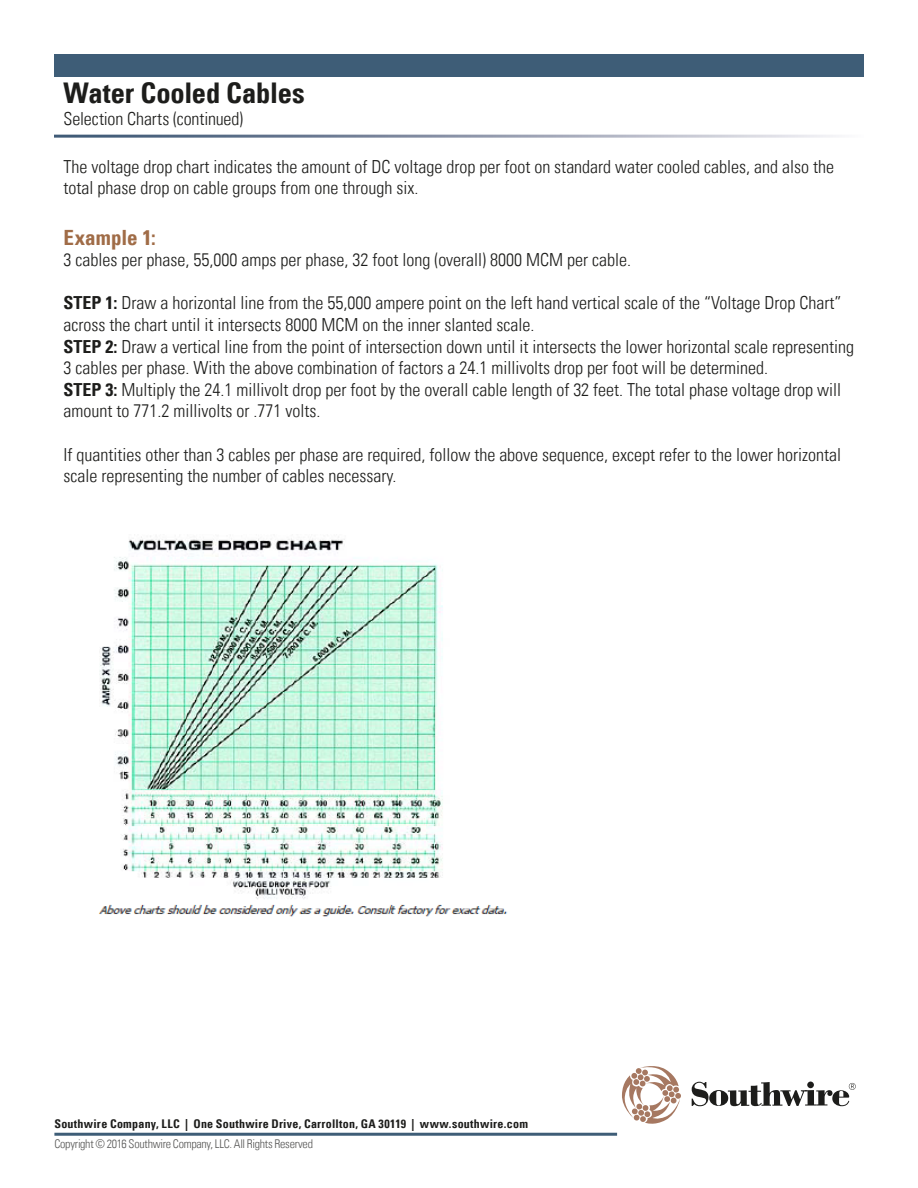
<style>
.page{position:relative;width:918px;height:1188px;background:#fff}
.page>*{position:absolute;margin:0;border:0;box-sizing:border-box;transform-origin:0 0}
.t1{font:700 condensed 28.5px "Univers";letter-spacing:-.005em;color:#1d1d1b}
.t2{font:700 condensed 21px "Univers";color:#a06c47}
.t3{font:300 condensed 18px/21.6px "Univers LT Std";color:#1d1d1b}
.t4{font:700 condensed 12px "Univers";letter-spacing:.025em;color:#1d1d1b}
.t5{font:300 condensed 12px "Univers LT Std";letter-spacing:-.02em;color:#575756}
.s1{font-family:"Univers";font-weight:700}
</style>
<div class="page">
<svg style="left:622px;top:1066px;width:59px;height:58px"></svg>
<svg style="left:692px;top:1082px;width:164px;height:24px"></svg>
<hr style="left:54px;top:1133px;width:563px;height:3px;background:#3e5d77">
<div style="left:54px;top:55px;width:810px;height:22px;background:#3e5d77"></div>
<img style="left:98px;top:536px;width:410px;height:381px">
<h1 class="t1" style="left:64px;top:76px;width:243px">Water Cooled Cables</h1>
<p class="t3" style="left:64px;top:108px;width:181px">Selection Charts (continued)</p>
<p class="t3" style="left:64px;top:156px;width:772px">The voltage drop chart indicates the amount of DC voltage drop per foot on standard water cooled cables, and also the total phase drop on cable groups from one through six.</p>
<p class="t2" style="left:64px;top:224px;width:94px">Example 1:</p>
<p class="t3" style="left:64px;top:249px;width:569px">3 cables per phase, 55,000 amps per phase, 32 foot long (overall) 8000 MCM per cable.</p>
<p class="t3" style="left:64px;top:292px;width:792px"><span class="s1">STEP 1:</span> Draw a horizontal line from the 55,000 ampere point on the left hand vertical scale of the “Voltage Drop Chart” across the chart until it intersects 8000 MCM on the inner slanted scale.<br><span class="s1">STEP 2:</span> Draw a vertical line from the point of intersection down until it intersects the lower horizontal scale representing 3 cables per phase. With the above combination of factors a 24.1 millivolts drop per foot will be determined.<br><span class="s1">STEP 3:</span> Multiply the 24.1 millivolt drop per foot by the overall cable length of 32 feet. The total phase voltage drop will amount to 771.2 millivolts or .771 volts.</p>
<p class="t3" style="left:64px;top:444px;width:779px">If quantities other than 3 cables per phase are required, follow the above sequence, except refer to the lower horizontal scale representing the number of cables necessary.</p>
<p class="t4" style="left:54px;top:1117px;width:475px">Southwire Company, LLC | One Southwire Drive, Carrollton, GA 30119 | www.southwire.com</p>
<p class="t5" style="left:54px;top:1136px;width:260px">Copyright © 2016 Southwire Company, LLC. All Rights Reserved</p>
</div>
